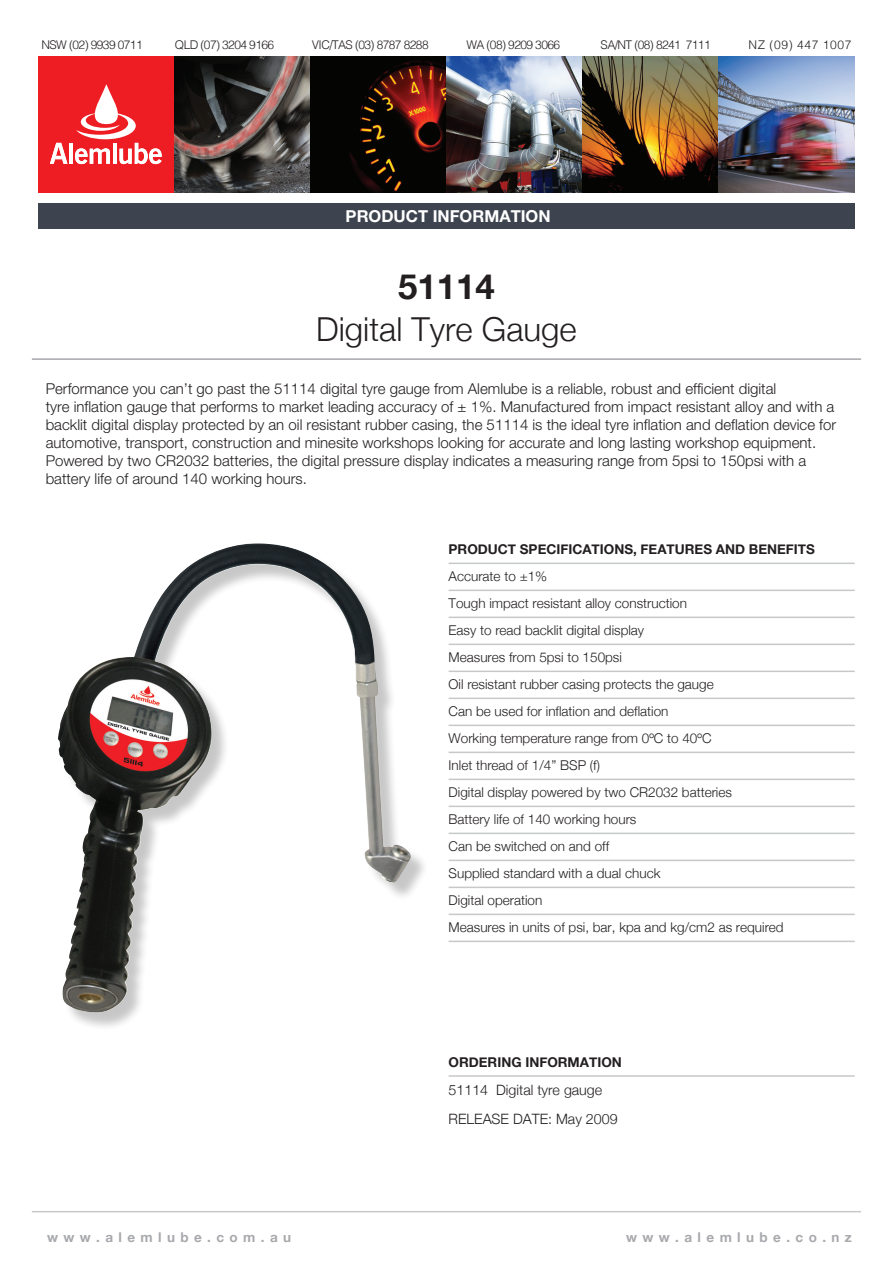
<style>
.page{position:relative;width:893px;height:1263px;background:#fff}
.page>*{position:absolute;margin:0;border:0;box-sizing:border-box;transform-origin:0 0}
.t1{font:700 34.65px "Helvetica Neue";color:#231f20}
.t2{font:300 33px "Helvetica Neue";color:#231f20}
.t3{font:700 16.5px "Helvetica Neue CE";color:#fff}
.t4{font:300 15px/18px "Helvetica Neue CE";color:#231f20}
.t5{font:300 14.25px/28.5px "Helvetica Neue";color:#231f20}
.t6{font:300 13.5px/27px "Helvetica Neue";color:#231f20}
.t7{font:700 13.5px "Helvetica Neue";color:#231f20}
.t8{font:700 13.5px "Helvetica Neue";letter-spacing:.4em;color:#a8a9ad}
.t9{font:300 12px "Helvetica";letter-spacing:-.05em;color:#231f20}
.t10{font:300 12px "Helvetica";letter-spacing:.05em;color:#231f20}
</style>
<div class="page">
<hr style="left:32px;top:1211px;width:829px;height:1px;background:#c7c8ca">
<div style="left:38px;top:56px;width:136px;height:137px;background:#ee1d23"></div>
<svg style="left:50px;top:143px;width:17px;height:21px"></svg>
<hr style="left:69px;top:143px;width:4px;height:21px;background:#fff">
<svg style="left:75px;top:84px;width:87px;height:80px"></svg>
<img style="left:174px;top:56px;width:136px;height:137px">
<svg style="left:310px;top:56px;width:136px;height:137px;background:#220d07"></svg>
<img style="left:446px;top:56px;width:137px;height:137px">
<img style="left:583px;top:56px;width:136px;height:137px">
<img style="left:719px;top:56px;width:136px;height:137px">
<div style="left:39px;top:203px;width:816px;height:26px;background:#3e444f"></div>
<hr style="left:32px;top:358px;width:829px;height:2px;background:#a8a9ad">
<hr style="left:449px;top:1075px;width:406px;height:2px;background:#c7c8ca">
<hr style="left:449px;top:563px;width:406px;height:1px;background:#c7c8ca">
<hr style="left:449px;top:590px;width:406px;height:1px;background:#c7c8ca">
<hr style="left:449px;top:617px;width:406px;height:1px;background:#c7c8ca">
<hr style="left:449px;top:644px;width:406px;height:1px;background:#c7c8ca">
<hr style="left:449px;top:671px;width:406px;height:1px;background:#c7c8ca">
<hr style="left:449px;top:698px;width:406px;height:1px;background:#c7c8ca">
<hr style="left:449px;top:725px;width:406px;height:1px;background:#c7c8ca">
<hr style="left:449px;top:752px;width:406px;height:1px;background:#c7c8ca">
<hr style="left:449px;top:779px;width:406px;height:1px;background:#c7c8ca">
<hr style="left:449px;top:806px;width:406px;height:1px;background:#c7c8ca">
<hr style="left:449px;top:833px;width:406px;height:1px;background:#c7c8ca">
<hr style="left:449px;top:860px;width:406px;height:1px;background:#c7c8ca">
<hr style="left:449px;top:887px;width:406px;height:1px;background:#c7c8ca">
<hr style="left:449px;top:914px;width:406px;height:1px;background:#c7c8ca">
<hr style="left:449px;top:941px;width:406px;height:1px;background:#c7c8ca">
<div style="left:60px;top:546px;width:369px;height:485px;background:#231f20;opacity:.25"></div>
<img style="left:58px;top:544px;width:191px;height:471px">
<p class="t9" style="left:42px;top:38px;width:103px">NSW (02) 9939 0711</p>
<p class="t9" style="left:175px;top:38px;width:101px">QLD (07) 3204 9166</p>
<p class="t9" style="left:312px;top:38px;width:118px">VIC/TAS (03) 8787 8288</p>
<p class="t9" style="left:466px;top:38px;width:95px">WA (08) 9209 3066</p>
<p class="t9" style="left:601px;top:38px;width:112px">SA/NT (08) 8241 7111</p>
<p class="t10" style="left:748px;top:38px;width:105px">NZ (09) 447 1007</p>
<p class="t3" style="left:346px;top:206px;width:207px">PRODUCT INFORMATION</p>
<h1 class="t1" style="left:398px;top:265px;width:98px">51114</h1>
<h2 class="t2" style="left:316px;top:309px;width:262px">Digital Tyre Gauge</h2>
<p class="t4" style="left:46px;top:379px;width:792px">Performance you can’t go past the 51114 digital tyre gauge from Alemlube is a reliable, robust and efficient digital<br>tyre inflation gauge that performs to market leading accuracy of ± 1%. Manufactured from impact resistant alloy and with a backlit digital display protected by an oil resistant rubber casing, the 51114 is the ideal tyre inflation and deflation device for automotive, transport, construction and minesite workshops looking for accurate and long lasting workshop equipment.<br>Powered by two CR2032 batteries, the digital pressure display indicates a measuring range from 5psi to 150psi with a battery life of around 140 working hours.</p>
<p class="t7" style="left:449px;top:541px;width:368px">PRODUCT SPECIFICATIONS, FEATURES AND BENEFITS</p>
<p class="t6" style="left:449px;top:562px;width:337px">Accurate to ±1%<br>Tough impact resistant alloy construction<br>Easy to read backlit digital display<br>Measures from 5psi to 150psi<br>Oil resistant rubber casing protects the gauge<br>Can be used for inflation and deflation<br>Working temperature range from 0ºC to 40ºC<br>Inlet thread of 1/4” BSP (f)<br>Digital display powered by two CR2032 batteries<br>Battery life of 140 working hours<br>Can be switched on and off<br>Supplied standard with a dual chuck<br>Digital operation<br>Measures in units of psi, bar, kpa and kg/cm2 as required</p>
<p class="t7" style="left:449px;top:1053px;width:175px">ORDERING INFORMATION</p>
<p class="t5" style="left:449px;top:1075px;width:170px">51114 Digital tyre gauge<br>RELEASE DATE: May 2009</p>
<p class="t8" style="left:47px;top:1228px;width:246px">www.alemlube.com.au</p>
<p class="t8" style="left:626px;top:1228px;width:227px">www.alemlube.co.nz</p>
</div>
